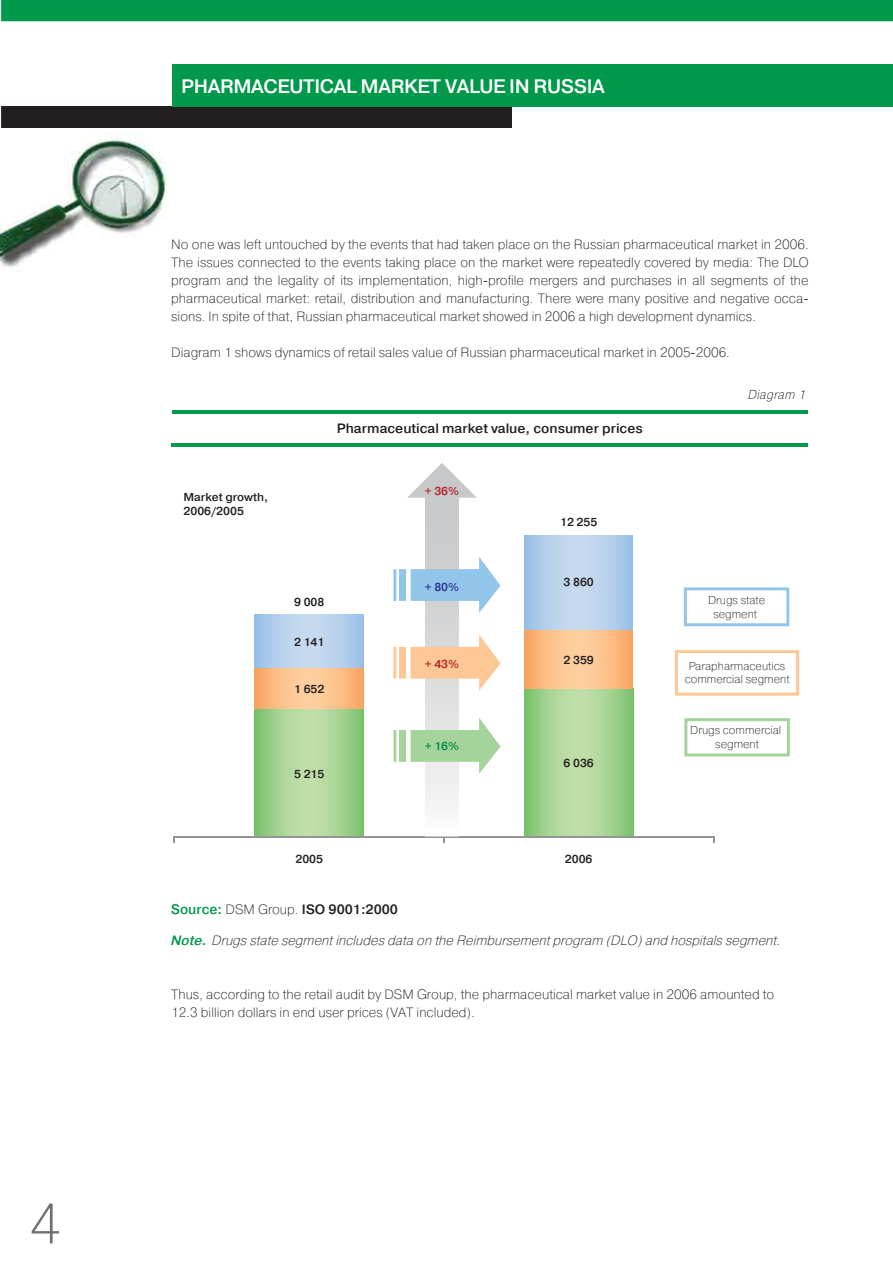
<style>
.page{position:relative;width:893px;height:1263px;background:#fff}
.page>*{position:absolute;margin:0;border:0;box-sizing:border-box;transform-origin:0 0}
.t1{font:57px "Pragmatica Light C";color:#6d6f71}
.t2{font:700 19.5px "Pragmatica Light C";letter-spacing:-.02em;color:#fff}
.t3{font:13.5px/18px "Pragmatica Light C";color:#231f20}
.t4{font:italic 13.5px "Pragmatica Light C";color:#231f20}
.t5{font:700 13.5px "Pragmatica Light C";color:#231f20}
.t6{font:italic 13.05px "Pragmatica Light C";color:#231f20;scale:.94 1}
.t7{font:11.55px/14px "Pragmatica Light C";color:#231f20;text-align:center}
.t8{font:700 11.55px/14px "Pragmatica Light C";color:#231f20}
.t9{font:700 11.55px "Pragmatica Light C";color:#b72025}
.t10{font:700 11.55px "Pragmatica Light C";color:#008d47}
.t11{font:700 11.55px "Pragmatica Light C";color:#2e3192}
.s1{font-size:13.8px;color:#00984a}
.s2{font-weight:400}
.s3{font-weight:700;color:#00984a}
</style>
<div class="page">
<div style="left:1px;top:0;width:892px;height:21px;background:#00984a"></div>
<div style="left:1px;top:106px;width:511px;height:22px;background:#231f20"></div>
<div style="left:173px;top:64px;width:720px;height:42px;background:#00984a"></div>
<svg style="left:525px;top:689px;width:108px;height:147px;background:#a5d391"></svg>
<svg style="left:255px;top:709px;width:109px;height:127px;background:#a5d391"></svg>
<svg style="left:255px;top:668px;width:109px;height:41px;background:#fbbe86"></svg>
<svg style="left:524px;top:630px;width:109px;height:59px;background:#fbbe86"></svg>
<svg style="left:255px;top:614px;width:109px;height:54px;background:#b4cfeb"></svg>
<svg style="left:524px;top:536px;width:109px;height:94px;background:#b4cfeb"></svg>
<hr style="left:174px;top:836px;width:540px;height:2px;background:#929496">
<div style="left:684px;top:587px;width:105px;height:39px;border:3px solid #91c5ea"></div>
<div style="left:684px;top:718px;width:106px;height:38px;border:3px solid #a5d39c"></div>
<div style="left:675px;top:650px;width:124px;height:46px;border:3px solid #fdc895"></div>
<svg style="left:393px;top:463px;width:107px;height:380px"></svg>
<hr style="left:172px;top:410px;width:635px;height:3px;background:#00984a">
<hr style="left:171px;top:443px;width:637px;height:3px;background:#00984a">
<svg style="left:1px;top:106px;width:1px;height:22px"></svg>
<img style="left:0;top:133px;width:166px;height:134px">
<h1 class="t1" style="left:29px;top:1192px;width:34px">4</h1>
<h2 class="t2" style="left:181px;top:75px;width:425px">PHARMACEUTICAL MARKET VALUE IN RUSSIA</h2>
<p class="t3" style="left:171px;top:235px;width:639px;text-align:justify">No one was left untouched by the events that had taken place on the Russian pharmaceutical market in 2006.<br>The issues connected to the events taking place on the market were repeatedly covered by media: The DLO program and the legality of its implementation, high-profile mergers and purchases in all segments of the pharmaceutical market: retail, distribution and manufacturing. There were many positive and negative occa&shy;sions. In spite of that, Russian pharmaceutical market showed in 2006 a high development dynamics.</p>
<p class="t3" style="left:171px;top:343px;width:560px">Diagram 1 shows dynamics of retail sales value of Russian pharmaceutical market in 2005-2006.</p>
<p class="t8" style="left:183px;top:490px;width:86px">Market growth,<br>2006/2005</p>
<p class="t5" style="left:337px;top:421px;width:308px">Pharmaceutical market value, consumer prices</p>
<p class="t9" style="left:425px;top:484px;width:36px">+ 36%</p>
<p class="t8" style="left:560px;top:515px;width:39px">12 255</p>
<p class="t8" style="left:294px;top:595px;width:32px">9 008</p>
<p class="t8" style="left:294px;top:635px;width:32px">2 141</p>
<p class="t8" style="left:294px;top:682px;width:32px">1 652</p>
<p class="t8" style="left:294px;top:767px;width:32px">5 215</p>
<p class="t11" style="left:425px;top:580px;width:36px">+ 80%</p>
<p class="t9" style="left:425px;top:658px;width:36px">+ 43%</p>
<p class="t10" style="left:425px;top:740px;width:36px">+ 16%</p>
<p class="t8" style="left:563px;top:575px;width:32px">3 860</p>
<p class="t8" style="left:563px;top:653px;width:32px">2 359</p>
<p class="t8" style="left:563px;top:756px;width:32px">6 036</p>
<p class="t8" style="left:295px;top:852px;width:29px">2005</p>
<p class="t8" style="left:565px;top:852px;width:29px">2006</p>
<p class="t5" style="left:171px;top:902px;width:229px"><span class="s1">Source:</span> <span class="s2">DSM Group.</span> ISO 9001:2000</p>
<p class="t6" style="left:747px;top:387px;width:66px">Diagram 1</p>
<p class="t7" style="left:708px;top:593px;width:58px">Drugs state segment</p>
<p class="t7" style="left:685px;top:659px;width:106px">Parapharmaceutics commercial segment</p>
<p class="t7" style="left:690px;top:723px;width:93px">Drugs commercial segment</p>
<p class="t4" style="left:170px;top:933px;width:615px"><span class="s3">Note.</span> Drugsstate segmentincludesdata on the Reimbursementprogram (DLO)and hospitalssegment.</p>
<p class="t3" style="left:171px;top:985px;width:605px">Thus, according to the retail audit by DSM Group, the pharmaceutical market value in 2006 amounted to<br>12.3 billion dollars in end user prices (VAT included).</p>
</div>
